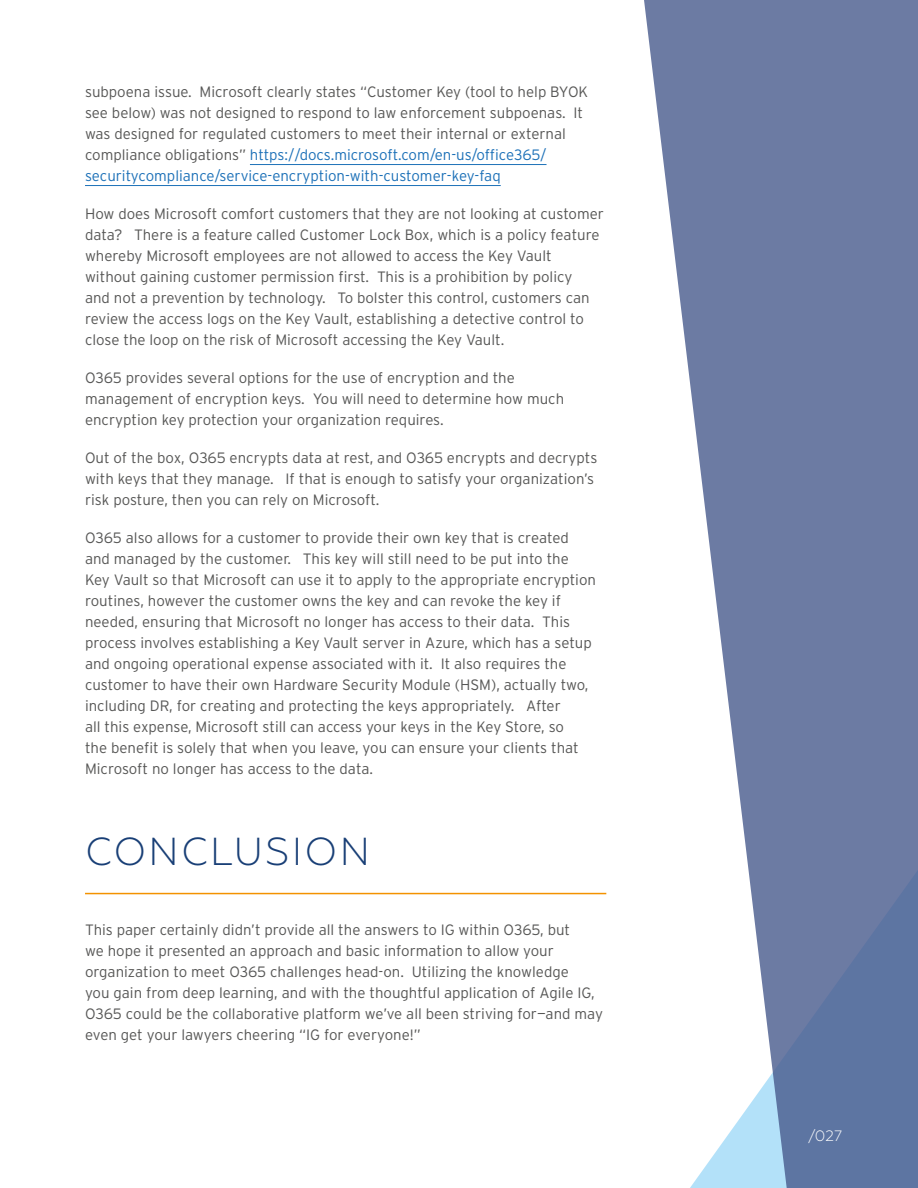
<style>
.page{position:relative;width:918px;height:1188px;background:#fff}
.page>*{position:absolute;margin:0;border:0;box-sizing:border-box;transform-origin:0 0}
.t1{font:300 39px "Geometria";letter-spacing:.055em;color:#193f76}
.t2{font:300 15px/21px "Interstate";color:#575756}
.t3{font:300 15px "Geometria";color:#fff}
.s1{color:#1d71b8}
</style>
<div class="page">
<svg style="left:644px;top:0;width:274px;height:1188px;fill:#6c7ba3"></svg>
<hr style="left:250px;top:164px;width:297px;height:1px;background:#1d71b8">
<hr style="left:85px;top:185px;width:416px;height:1px;background:#1d71b8">
<hr style="left:85px;top:893px;width:521px;height:1px;background:#f39200">
<p class="t2" style="left:85px;top:81px;width:505px">subpoena issue. Microsoft clearly states “Customer Key (tool to help BYOK see below) was not designed to respond to law enforcement subpoenas. It was designed for regulated customers to meet their internal or external compliance obligations” <span class="s1">https://docs.microsoft.com/en-us/office365/ securitycompliance/service-encryption-with-customer-key-faq</span></p>
<p class="t2" style="left:85px;top:203px;width:520px">How does Microsoft comfort customers that they are not looking at customer data? There is a feature called Customer Lock Box, which is a policy feature whereby Microsoft employees are not allowed to access the Key Vault without gaining customer permission first. This is a prohibition by policy<br>and not a prevention by technology. To bolster this control, customers can review the access logs on the Key Vault, establishing a detective control to close the loop on the risk of Microsoft accessing the Key Vault.</p>
<p class="t2" style="left:85px;top:367px;width:481px">O365 provides several options for the use of encryption and the management of encryption keys. You will need to determine how much encryption key protection your organization requires.</p>
<p class="t2" style="left:85px;top:447px;width:514px">Out of the box, O365 encrypts data at rest, and O365 encrypts and decrypts with keys that they manage. If that is enough to satisfy your organization’s risk posture, then you can rely on Microsoft.</p>
<p class="t2" style="left:85px;top:527px;width:513px">O365 also allows for a customer to provide their own key that is created and managed by the customer. This key will still need to be put into the Key Vault so that Microsoft can use it to apply to the appropriate encryption routines, however the customer owns the key and can revoke the key if needed, ensuring that Microsoft no longer has access to their data. This process involves establishing a Key Vault server in Azure, which has a setup and ongoing operational expense associated with it. It also requires the customer to have their own Hardware Security Module (HSM), actually two, including DR, for creating and protecting the keys appropriately. After<br>all this expense, Microsoft still can access your keys in the Key Store, so<br>the benefit is solely that when you leave, you can ensure your clients that Microsoft no longer has access to the data.</p>
<h1 class="t1" style="left:85px;top:829px;width:286px">CONCLUSION</h1>
<p class="t2" style="left:85px;top:919px;width:520px">This paper certainly didn’t provide all the answers to IG within O365, but<br>we hope it presented an approach and basic information to allow your organization to meet O365 challenges head-on. Utilizing the knowledge<br>you gain from deep learning, and with the thoughtful application of Agile IG, O365 could be the collaborative platform we’ve all been striving for—and may even get your lawyers cheering “IG for everyone!”</p>
<p class="t3" style="left:808px;top:1127px;width:36px">/027</p>
</div>
